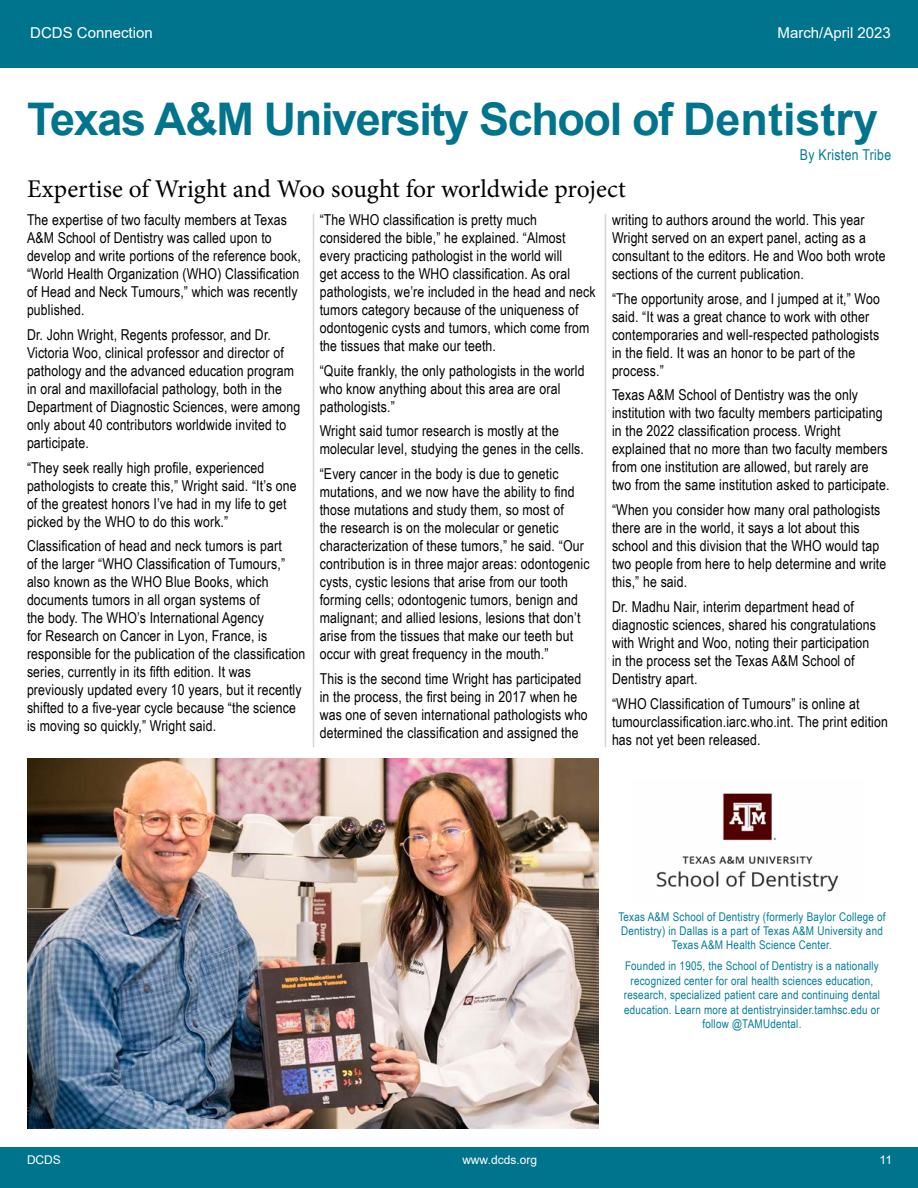
<style>
.page{position:relative;width:918px;height:1188px;background:#fff}
.page>*{position:absolute;margin:0;border:0;box-sizing:border-box;transform-origin:0 0}
.t1{font:700 45px "Arial";letter-spacing:-.03em;color:#00748d}
.t2{font:25.5px "Minion Pro";color:#000}
.t3{font:15px/18px "Arial Narrow";letter-spacing:.01em;color:#000}
.t4{font:15px "Arial";color:#fff}
.t5{font:15px "Arial Narrow";letter-spacing:.02em;color:#007d96}
.t6{font:12px/14.4px "Arial Narrow";letter-spacing:.02em;color:#007d96;text-align:center}
.t7{font:12px "Arial";color:#fff}
</style>
<div class="page">
<div style="left:0;top:0;width:918px;height:60px;background:#00748d"></div>
<div style="left:0;top:51px;width:918px;height:17px;background:#00748d"></div>
<div style="left:0;top:1148px;width:918px;height:40px;background:#00748d"></div>
<hr style="left:605px;top:214px;width:1px;height:533px;background:#d3d5d6">
<hr style="left:313px;top:214px;width:1px;height:533px;background:#d3d5d6">
<img style="left:656px;top:793px;width:183px;height:99px">
<img style="left:27px;top:759px;width:572px;height:370px">
<p class="t4" style="left:30px;top:22px;width:124px">DCDS Connection</p>
<p class="t4" style="left:778px;top:22px;width:115px">March/April 2023</p>
<h1 class="t1" style="left:27px;top:88px;width:852px">Texas A&amp;M University School of Dentistry</h1>
<p class="t5" style="left:800px;top:144px;width:93px">By Kristen Tribe</p>
<h2 class="t2" style="left:27px;top:172px;width:600px">Expertise of Wright and Woo sought for worldwide project</h2>
<p class="t3" style="left:27px;top:210px;width:275px">The expertise of two faculty members at Texas A&amp;M School of Dentistry was called upon to develop and write portions of the reference book, “World Health Organization (WHO) Classification of Head and Neck Tumours,” which was recently published.</p>
<p class="t3" style="left:27px;top:325px;width:275px">Dr. John Wright, Regents professor, and Dr.<br>Victoria Woo, clinical professor and director of pathology and the advanced education program in oral and maxillofacial pathology, both in the Department of Diagnostic Sciences, were among only about 40 contributors worldwide invited to participate.</p>
<p class="t3" style="left:27px;top:458px;width:271px">“They seek really high profile, experienced pathologists to create this,” Wright said. “It’s one of the greatest honors I’ve had in my life to get picked by the WHO to do this work.”</p>
<p class="t3" style="left:27px;top:537px;width:280px">Classification of head and neck tumors is part<br>of the larger “WHO Classification of Tumours,” also known as the WHO Blue Books, which documents tumors in all organ systems of<br>the body. The WHO’s International Agency<br>for Research on Cancer in Lyon, France, is responsible for the publication of the classification series, currently in its fifth edition. It was previously updated every 10 years, but it recently shifted to a five-year cycle because “the science is moving so quickly,” Wright said.</p>
<p class="t3" style="left:320px;top:210px;width:277px">“The WHO classification is pretty much considered the bible,” he explained. “Almost every practicing pathologist in the world will<br>get access to the WHO classification. As oral pathologists, we’re included in the head and neck tumors category because of the uniqueness of odontogenic cysts and tumors, which come from the tissues that make our teeth.</p>
<p class="t3" style="left:320px;top:361px;width:266px">“Quite frankly, the only pathologists in the world who know anything about this area are oral pathologists.”</p>
<p class="t3" style="left:320px;top:421px;width:266px">Wright said tumor research is mostly at the molecular level, studying the genes in the cells.</p>
<p class="t3" style="left:320px;top:464px;width:271px">“Every cancer in the body is due to genetic mutations, and we now have the ability to find those mutations and study them, so most of<br>the research is on the molecular or genetic characterization of these tumors,” he said. “Our contribution is in three major areas: odontogenic cysts, cystic lesions that arise from our tooth forming cells; odontogenic tumors, benign and malignant; and allied lesions, lesions that don’t arise from the tissues that make our teeth but occur with great frequency in the mouth.”</p>
<p class="t3" style="left:320px;top:669px;width:270px">This is the second time Wright has participated in the process, the first being in 2017 when he was one of seven international pathologists who determined the classification and assigned the</p>
<p class="t3" style="left:612px;top:210px;width:275px">writing to authors around the world. This year Wright served on an expert panel, acting as a consultant to the editors. He and Woo both wrote sections of the current publication.</p>
<p class="t3" style="left:612px;top:289px;width:270px">“The opportunity arose, and I jumped at it,” Woo said. “It was a great chance to work with other contemporaries and well-respected pathologists in the field. It was an honor to be part of the process.”</p>
<p class="t3" style="left:612px;top:385px;width:279px">Texas A&amp;M School of Dentistry was the only institution with two faculty members participating in the 2022 classification process. Wright explained that no more than two faculty members from one institution are allowed, but rarely are two from the same institution asked to participate.</p>
<p class="t3" style="left:612px;top:500px;width:276px">“When you consider how many oral pathologists there are in the world, it says a lot about this school and this division that the WHO would tap two people from here to help determine and write this,” he said.</p>
<p class="t3" style="left:612px;top:597px;width:265px">Dr. Madhu Nair, interim department head of diagnostic sciences, shared his congratulations with Wright and Woo, noting their participation in the process set the Texas A&amp;M School of Dentistry apart.</p>
<p class="t3" style="left:612px;top:694px;width:277px">“WHO Classification of Tumours” is online at tumourclassification.iarc.who.int. The print edition has not yet been released.</p>
<p class="t6" style="left:618px;top:909px;width:269px">Texas A&amp;M School of Dentistry (formerly Baylor College of<br>Dentistry) in Dallas is a part of Texas A&amp;M University and<br>Texas A&amp;M Health Science Center.</p>
<p class="t6" style="left:624px;top:958px;width:258px">Founded in 1905, the School of Dentistry is a nationally recognized center for oral health sciences education, research, specialized patient care and continuing dental education. Learn more at dentistryinsider.tamhsc.edu or follow @TAMUdental.</p>
<p class="t7" style="left:27px;top:1152px;width:35px">DCDS</p>
<p class="t7" style="left:462px;top:1152px;width:76px">www.dcds.org</p>
<p class="t7" style="left:880px;top:1152px;width:14px">11</p>
</div>
